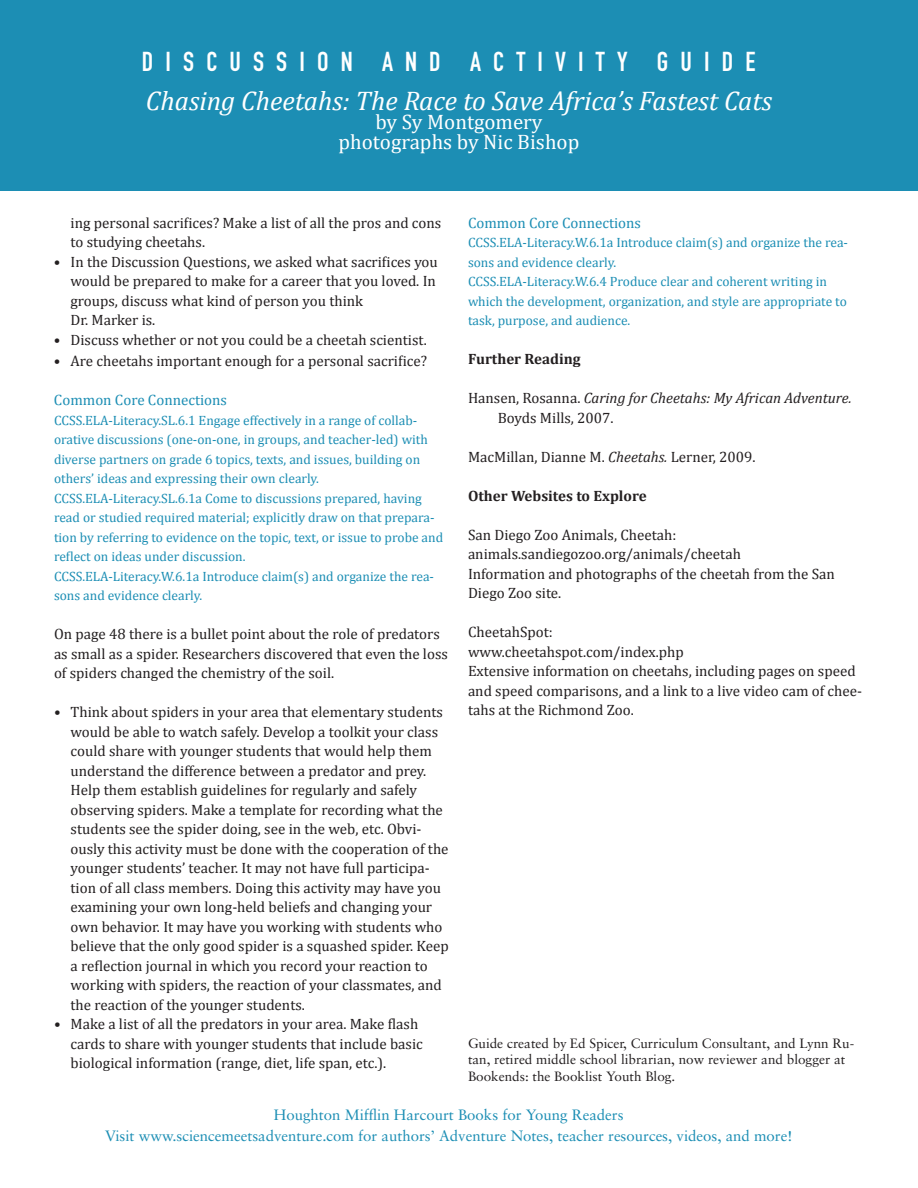
<style>
.page{position:relative;width:918px;height:1188px;background:#fff}
.page>*{position:absolute;margin:0;border:0;box-sizing:border-box;transform-origin:0 0}
.t1{font:italic 27px "Cambria";color:#fff}
.t2{font:27px "DIN Engschrift Std";letter-spacing:.45em;color:#fff}
.t3{font:21px/19.5px "Cambria";color:#fff;text-align:center}
.t4{font:15px/19.5px "Cambria";color:#231f20}
.t5{font:15px/21px "Sabon";color:#1c8eb4;text-align:center}
.t6{font:italic 15px/19.5px "Cambria";color:#231f20}
.t7{font:15px "Cambria";color:#1c8eb4}
.t8{font:700 15px "Cambria";color:#231f20}
.t9{font:13.5px/19.5px "Cambria";color:#1c8eb4}
.t10{font:13.5px/16.2px "Sabon";color:#231f20}
.s1{font-style:normal}
.s2{font-style:italic}
</style>
<div class="page">
<div style="left:0;top:0;width:918px;height:191px;background:#1c8eb4"></div>
<h1 class="t2" style="left:142px;top:46px;width:615px">DISCUSSION AND ACTIVITY GUIDE</h1>
<h1 class="t1" style="left:146px;top:81px;width:628px">Chasing Cheetahs: The Race to Save Africa’s Fastest Cats</h1>
<h2 class="t3" style="left:339px;top:112px;width:242px">by Sy Montgomery photographs by Nic Bishop</h2>
<p class="t4" style="left:71px;top:213px;width:372px">ing personal sacrifices? Make a list of all the pros and cons to studying cheetahs.</p>
<p class="t4" style="left:71px;top:252px;width:369px;text-indent:-17px">• In the Discussion Questions, we asked what sacrifices you would be prepared to make for a career that you loved. In groups, discuss what kind of person you think<br>Dr. Marker is.</p>
<p class="t4" style="left:54px;top:330px;width:374px">• Discuss whether or not you could be a cheetah scientist.</p>
<p class="t4" style="left:54px;top:351px;width:375px">• Are cheetahs important enough for a personal sacrifice?</p>
<p class="t7" style="left:54px;top:391px;width:175px">Common Core Connections</p>
<p class="t9" style="left:54px;top:410px;width:391px">CCSS.ELA-Literacy.SL.6.1 Engage effectively in a range of collab&shy;orative discussions (one-on-one, in groups, and teacher-led) with diverse partners on grade 6 topics, texts, and issues, building on others’ ideas and expressing their own clearly.<br>CCSS.ELA-Literacy.SL.6.1a Come to discussions prepared, having read or studied required material; explicitly draw on that prepara&shy;tion by referring to evidence on the topic, text, or issue to probe and reflect on ideas under discussion.<br>CCSS.ELA-Literacy.W.6.1a Introduce claim(s) and organize the rea&shy;sons and evidence clearly.</p>
<p class="t4" style="left:54px;top:624px;width:395px">On page 48 there is a bullet point about the role of predators as small as a spider. Researchers discovered that even the loss of spiders changed the chemistry of the soil.</p>
<p class="t4" style="left:71px;top:702px;width:380px;text-indent:-17px">• Think about spiders in your area that elementary students would be able to watch safely. Develop a toolkit your class could share with younger students that would help them understand the difference between a predator and prey.<br>Help them establish guidelines for regularly and safely observing spiders. Make a template for recording what the students see the spider doing, see in the web, etc. Obvi&shy;ously this activity must be done with the cooperation of the younger students’ teacher. It may not have full participa&shy;tion of all class members. Doing this activity may have you examining your own long-held beliefs and changing your own behavior. It may have you working with students who believe that the only good spider is a squashed spider. Keep a reflection journal in which you record your reaction to working with spiders, the reaction of your classmates, and the reaction of the younger students.</p>
<p class="t4" style="left:71px;top:1014px;width:354px;text-indent:-17px">• Make a list of all the predators in your area. Make flash cards to share with younger students that include basic biological information (range, diet, life span, etc.).</p>
<p class="t7" style="left:468px;top:214px;width:175px">Common Core Connections</p>
<p class="t9" style="left:468px;top:233px;width:382px">CCSS.ELA-Literacy.W.6.1a Introduce claim(s) and organize the rea&shy;sons and evidence clearly.<br>CCSS.ELA-Literacy.W.6.4 Produce clear and coherent writing in which the development, organization, and style are appropriate to task, purpose, and audience.</p>
<p class="t8" style="left:468px;top:348px;width:114px">Further Reading</p>
<p class="t6" style="left:498px;top:388px;width:356px;text-indent:-30px"><span class="s1">Hansen, Rosanna.</span> Caring for Cheetahs: My African Adventure.<br><span class="s1">Boyds Mills, 2007.</span></p>
<p class="t4" style="left:468px;top:447px;width:289px">MacMillan, Dianne M. <span class="s2">Cheetahs.</span> Lerner, 2009.</p>
<p class="t8" style="left:468px;top:485px;width:180px">Other Websites to Explore</p>
<p class="t4" style="left:468px;top:525px;width:368px">San Diego Zoo Animals, Cheetah: animals.sandiegozoo.org/animals/cheetah<br>Information and photographs of the cheetah from the San Diego Zoo site.</p>
<p class="t4" style="left:468px;top:622px;width:396px">CheetahSpot:<br>www.cheetahspot.com/index.php<br>Extensive information on cheetahs, including pages on speed and speed comparisons, and a link to a live video cam of chee&shy;tahs at the Richmond Zoo.</p>
<p class="t10" style="left:468px;top:1035px;width:388px">Guide created by Ed Spicer, Curriculum Consultant, and Lynn Ru&shy;tan, retired middle school librarian, now reviewer and blogger at<br>Bookends: the Booklist Youth Blog.</p>
<p class="t5" style="left:105px;top:1104px;width:689px">Houghton Mifflin Harcourt Books for Young Readers<br>Visit www.sciencemeetsadventure.com for authors’ Adventure Notes, teacher resources, videos, and more!</p>
</div>
